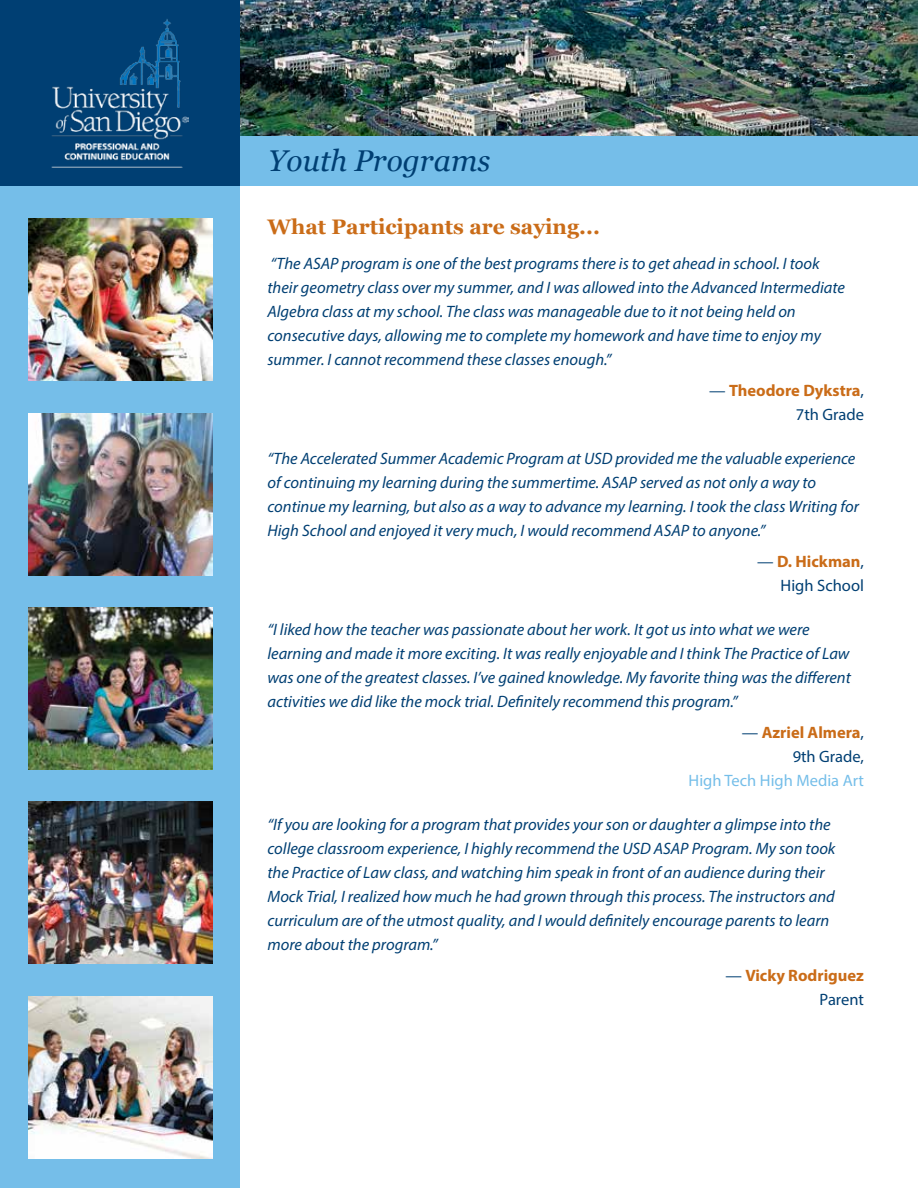
<style>
.page{position:relative;width:918px;height:1188px;background:#fff}
.page>*{position:absolute;margin:0;border:0;box-sizing:border-box;transform-origin:0 0}
.t1{font:italic 30px "Georgia";color:#003f73}
.t2{font:700 21px "Georgia";color:#ca6c18}
.t3{font:italic 16.5px/24px "Myriad Pro";color:#003f73}
.t4{font:700 16.5px/24px "Myriad Pro";color:#ca6c18;text-align:right}
.t5{font:16.5px/24px "Myriad Pro";color:#003f73;text-align:right}
.t6{font:16.5px "Myriad Pro";color:#75bee9}
.s1{font-weight:400;color:#003f73}
.s2{font-weight:700;color:#ca6c18}
</style>
<div class="page">
<img style="left:229px;top:0;width:689px;height:136px">
<div style="left:1px;top:136px;width:917px;height:50px;background:#75bee9"></div>
<div style="left:1px;top:1px;width:239px;height:1187px;background:#75bee9"></div>
<div style="left:1px;top:1px;width:239px;height:185px;background:#003f73"></div>
<img style="left:52px;top:19px;width:137px;height:149px">
<img style="left:28px;top:608px;width:184px;height:162px">
<img style="left:28px;top:996px;width:184px;height:162px">
<img style="left:28px;top:219px;width:184px;height:162px">
<img style="left:28px;top:413px;width:184px;height:162px">
<img style="left:29px;top:802px;width:183px;height:162px">
<h1 class="t1" style="left:268px;top:141px;width:224px">Youth Programs</h1>
<p class="t2" style="left:267px;top:214px;width:334px">What Participants are saying...</p>
<p class="t3" style="left:267px;top:251px;width:579px">“The ASAP program is one of the best programs there is to get ahead in school. I took their geometry class over my summer, and I was allowed into the Advanced Intermediate Algebra class at my school. The class was manageable due to it not being held on consecutive days, allowing me to complete my homework and have time to enjoy my summer. I cannot recommend these classes enough.”</p>
<p class="t4" style="left:709px;top:378px;width:156px"><span class="s1">—</span> Theodore Dykstra<span class="s1">,<br>7th Grade</span></p>
<p class="t3" style="left:267px;top:446px;width:593px">“The Accelerated Summer Academic Program at USD provided me the valuable experience of continuing my learning during the summertime. ASAP served as not only a way to continue my learning, but also as a way to advance my learning. I took the class Writing for High School and enjoyed it very much, I would recommend ASAP to anyone.”</p>
<p class="t5" style="left:757px;top:549px;width:108px">— <span class="s2">D. Hickman</span>,<br>High School</p>
<p class="t3" style="left:267px;top:617px;width:585px">“I liked how the teacher was passionate about her work. It got us into what we were learning and made it more exciting. It was really enjoyable and I think The Practice of Law was one of the greatest classes. I’ve gained knowledge. My favorite thing was the different activities we did like the mock trial. Definitely recommend this program.”</p>
<p class="t4" style="left:742px;top:720px;width:124px"><span class="s1">—</span> Azriel Almera<span class="s1">,<br>9th Grade,</span></p>
<p class="t6" style="left:688px;top:770px;width:177px">High Tech High Media Art</p>
<p class="t3" style="left:267px;top:812px;width:570px">“If you are looking for a program that provides your son or daughter a glimpse into the college classroom experience, I highly recommend the USD ASAP Program. My son took the Practice of Law class, and watching him speak in front of an audience during their Mock Trial, I realized how much he had grown through this process. The instructors and curriculum are of the utmost quality, and I would definitely encourage parents to learn more about the program.”</p>
<p class="t4" style="left:725px;top:963px;width:140px"><span class="s1">—</span> Vicky Rodriguez<br><span class="s1">Parent</span></p>
</div>
